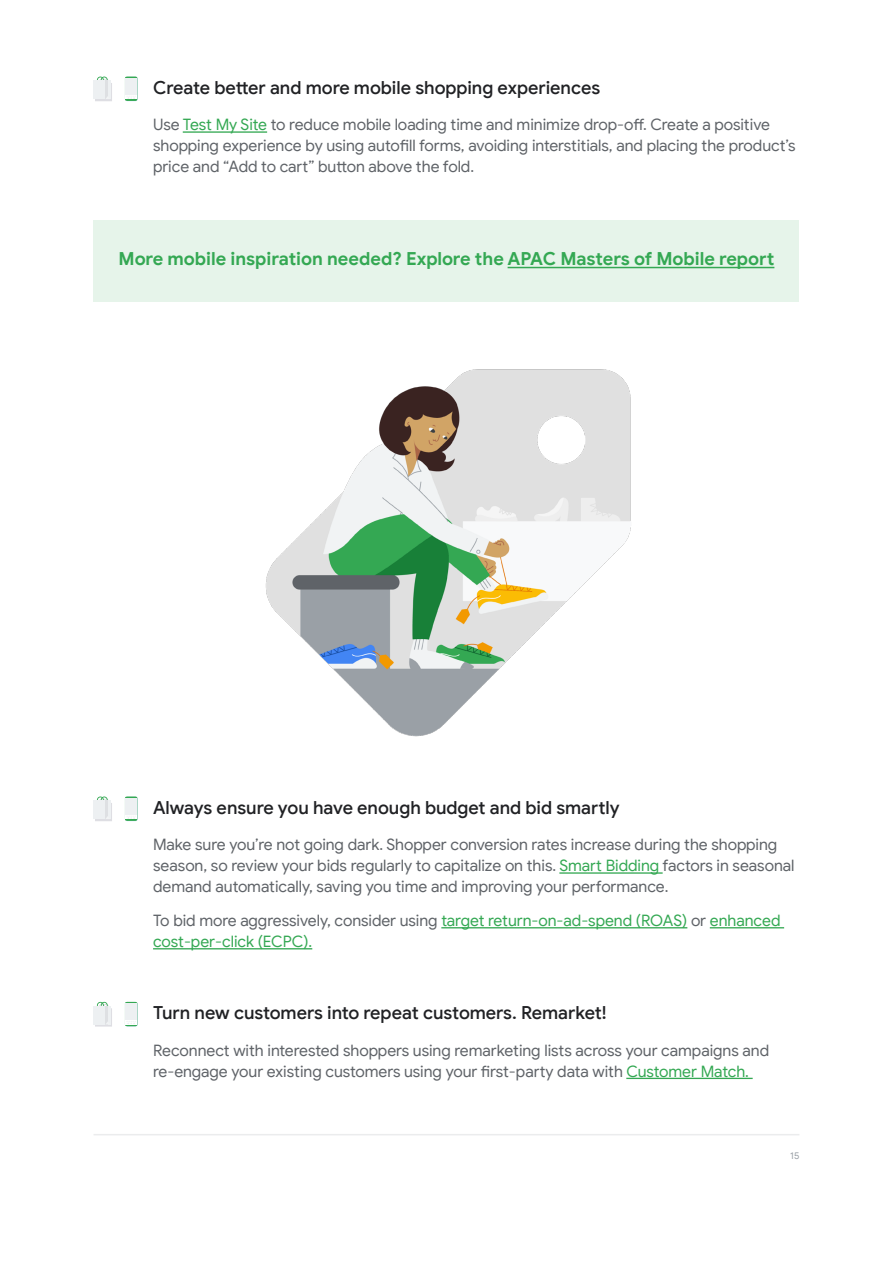
<style>
.page{position:relative;width:893px;height:1263px;background:#fff}
.page>*{position:absolute;margin:0;border:0;box-sizing:border-box;transform-origin:0 0}
.t1{font:500 18px "Google Sans";letter-spacing:-.005em;color:#202124}
.t2{font:700 18px "Google Sans";letter-spacing:-.005em;color:#34a853}
.t3{font:15.75px/21px "Google Sans";letter-spacing:-.005em;color:#5f6368}
.t4{font:15.75px/21px "Google Sans";letter-spacing:-.005em;color:#34a853}
.t5{font:9.6px "Google Sans";color:#9aa0a6}
.s1{color:#34a853}
.s2{color:#5f6368}
</style>
<div class="page">
<hr style="left:183px;top:131px;width:84px;height:2px;background:#34a853">
<div style="left:94px;top:81px;width:11px;height:18px;background:#edf0f2"></div>
<svg style="left:95px;top:77px;width:17px;height:24px"></svg>
<svg style="left:125px;top:76px;width:13px;height:25px"></svg>
<div style="left:94px;top:220px;width:705px;height:82px;background:#e6f4ea"></div>
<hr style="left:508px;top:267px;width:266px;height:1px;background:#34a853">
<hr style="left:559px;top:872px;width:104px;height:2px;background:#34a853">
<hr style="left:441px;top:927px;width:246px;height:1px;background:#34a853">
<hr style="left:710px;top:927px;width:74px;height:1px;background:#34a853">
<hr style="left:153px;top:948px;width:159px;height:1px;background:#34a853">
<hr style="left:626px;top:1078px;width:127px;height:1px;background:#34a853">
<div style="left:94px;top:801px;width:11px;height:18px;background:#edf0f2"></div>
<svg style="left:95px;top:796px;width:17px;height:25px"></svg>
<div style="left:94px;top:1006px;width:11px;height:18px;background:#edf0f2"></div>
<svg style="left:95px;top:1002px;width:17px;height:24px"></svg>
<svg style="left:125px;top:796px;width:13px;height:25px"></svg>
<svg style="left:125px;top:1002px;width:13px;height:25px"></svg>
<hr style="left:94px;top:1134px;width:705px;height:1px;background:#ebeced">
<img style="left:265px;top:369px;width:366px;height:368px">
<p class="t1" style="left:153px;top:77px;width:449px">Create better and more mobile shopping experiences</p>
<p class="t3" style="left:153px;top:114px;width:644px">Use <span class="s1">Test My Site</span> to reduce mobile loading time and minimize drop-off. Create a positive shopping experience by using autofill forms, avoiding interstitials, and placing the product’s price and “Add to cart” button above the fold.</p>
<p class="t2" style="left:119px;top:248px;width:657px">More mobile inspiration needed? Explore the APAC Masters of Mobile report</p>
<p class="t1" style="left:153px;top:796px;width:468px">Always ensure you have enough budget and bid smartly</p>
<p class="t3" style="left:153px;top:834px;width:643px">Make sure you’re not going dark. Shopper conversion rates increase during the shopping season, so review your bids regularly to capitalize on this. <span class="s1">Smart Bidding</span> factors in seasonal demand automatically, saving you time and improving your performance.</p>
<p class="t4" style="left:153px;top:910px;width:629px"><span class="s2">To bid more aggressively, consider using</span> target return-on-ad-spend (ROAS) <span class="s2">or</span> enhanced cost-per-click (ECPC).</p>
<p class="t1" style="left:153px;top:1002px;width:455px">Turn new customers into repeat customers. Remarket!</p>
<p class="t3" style="left:153px;top:1039px;width:618px">Reconnect with interested shoppers using remarketing lists across your campaigns and re-engage your existing customers using your first-party data with <span class="s1">Customer Match.</span></p>
<p class="t5" style="left:790px;top:1149px;width:11px">15</p>
</div>
